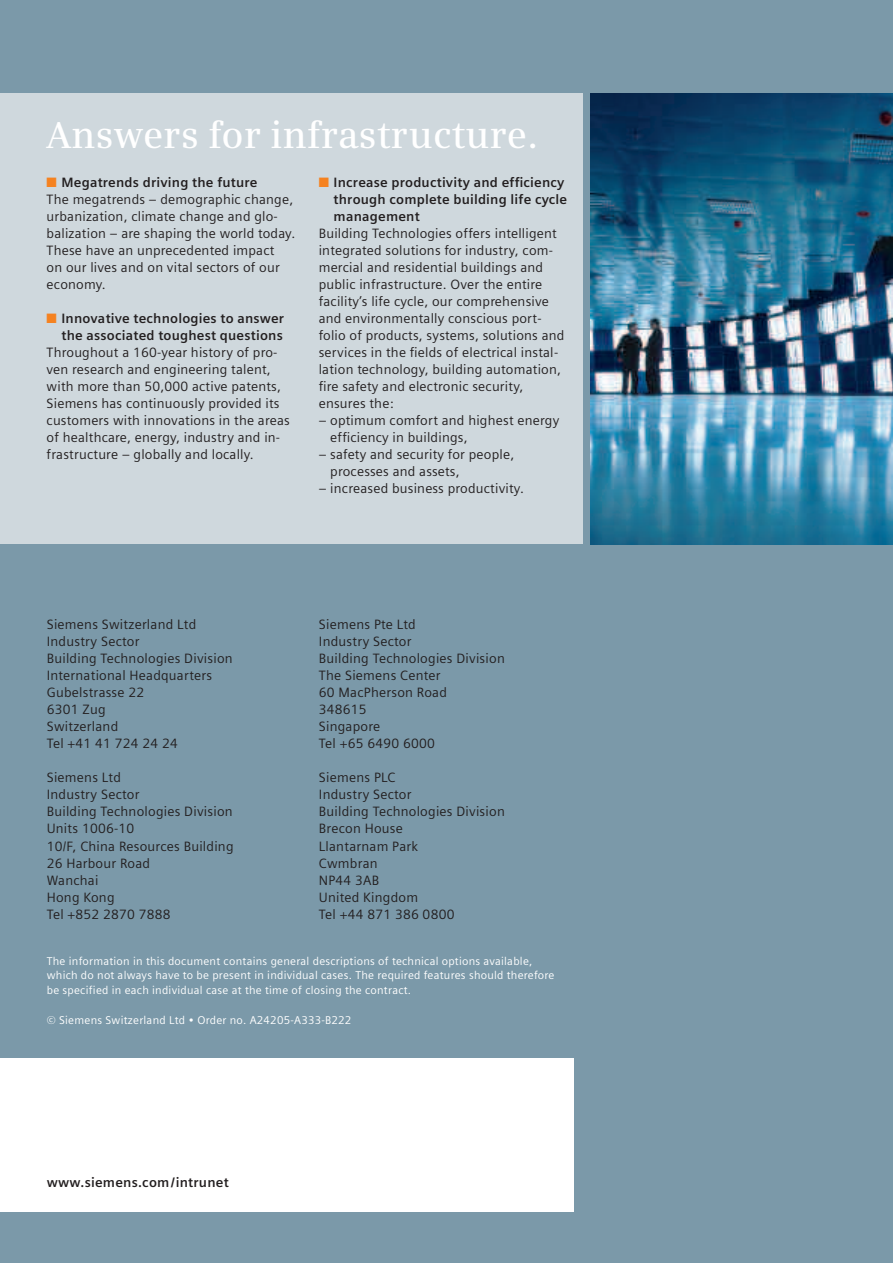
<style>
.page{position:relative;width:893px;height:1263px;background:#7b99a9}
.page>*{position:absolute;margin:0;border:0;box-sizing:border-box;transform-origin:0 0}
.t1{font:600 37.5px "Siemens Serif";letter-spacing:.005em;color:#fff}
.t2{font:13.5px/17px "Siemens Sans";letter-spacing:.015em;color:#231f20}
.t3{font:700 13.5px/17px "Siemens Sans OT";letter-spacing:.015em;color:#231f20;text-align:right}
.t4{font:700 13.5px "Siemens Sans";letter-spacing:.015em;color:#231f20}
.t5{font:11.25px/14.9px "Siemens Sans";letter-spacing:.025em;color:#fff}
.s1{color:#f58220}
</style>
<div class="page">
<div style="left:0;top:1059px;width:574px;height:153px;background:#fff"></div>
<div style="left:0;top:94px;width:582px;height:450px;background:#cfd8dd"></div>
<img style="left:591px;top:94px;width:302px;height:450px">
<h1 class="t1" style="left:47px;top:113px;width:493px">Answers for infrastructure.</h1>
<p class="t3" style="left:47px;top:174px;width:212px"><span class="s1">■</span> Megatrends driving the future</p>
<p class="t2" style="left:47px;top:191px;width:250px">The megatrends – demographic change, urbanization, climate change and glo&shy;balization – are shaping the world today.<br>These have an unprecedented impact<br>on our lives and on vital sectors of our economy.</p>
<p class="t3" style="left:47px;top:310px;width:239px"><span class="s1">■</span> Innovative technologies to answer the associated toughest questions</p>
<p class="t2" style="left:47px;top:344px;width:245px">Throughout a 160-year history of pro&shy;ven research and engineering talent, with more than 50,000 active patents, Siemens has continuously provided its customers with innovations in the areas of healthcare, energy, industry and in&shy;frastructure – globally and locally.</p>
<p class="t3" style="left:334px;top:174px;width:235px;text-align:left;text-indent:-15px"><span class="s1">■</span> Increase productivity and efficiency through complete building life cycle management</p>
<p class="t2" style="left:319px;top:225px;width:247px">Building Technologies offers intelligent integrated solutions for industry, com&shy;mercial and residential buildings and public infrastructure. Over the entire facility’s life cycle, our comprehensive and environmentally conscious port&shy;folio of products, systems, solutions and services in the fields of electrical instal&shy;lation technology, building automation, fire safety and electronic security, ensures the:</p>
<p class="t2" style="left:330px;top:412px;width:230px;text-indent:-12px">– optimum comfort and highest energy efficiency in buildings,</p>
<p class="t2" style="left:330px;top:446px;width:185px;text-indent:-12px">– safety and security for people, processes and assets,</p>
<p class="t2" style="left:319px;top:480px;width:207px">– increased business productivity.</p>
<p class="t2" style="left:47px;top:616px;width:187px">Siemens Switzerland Ltd<br>Industry Sector<br>Building Technologies Division<br>International Headquarters<br>Gubelstrasse 22<br>6301 Zug<br>Switzerland<br>Tel +41 41 724 24 24</p>
<p class="t2" style="left:47px;top:769px;width:188px">Siemens Ltd<br>Industry Sector<br>Building Technologies Division<br>Units 1006-10<br>10/F, China Resources Building<br>26 Harbour Road<br>Wanchai<br>Hong Kong<br>Tel +852 2870 7888</p>
<p class="t2" style="left:319px;top:616px;width:187px">Siemens Pte Ltd<br>Industry Sector<br>Building Technologies Division<br>The Siemens Center<br>60 MacPherson Road<br>348615<br>Singapore<br>Tel +65 6490 6000</p>
<p class="t2" style="left:319px;top:769px;width:187px">Siemens PLC<br>Industry Sector<br>Building Technologies Division<br>Brecon House<br>Llantarnam Park<br>Cwmbran<br>NP44 3AB<br>United Kingdom<br>Tel +44 871 386 0800</p>
<p class="t5" style="left:47px;top:953px;width:509px">The information in this document contains general descriptions of technical options available, which do not always have to be present in individual cases. The required features should therefore be specified in each individual case at the time of closing the contract.</p>
<p class="t5" style="left:47px;top:1013px;width:306px">© Siemens Switzerland Ltd • Order no. A24205-A333-B222</p>
<p class="t4" style="left:47px;top:1174px;width:183px">www.siemens.com/intrunet</p>
</div>
